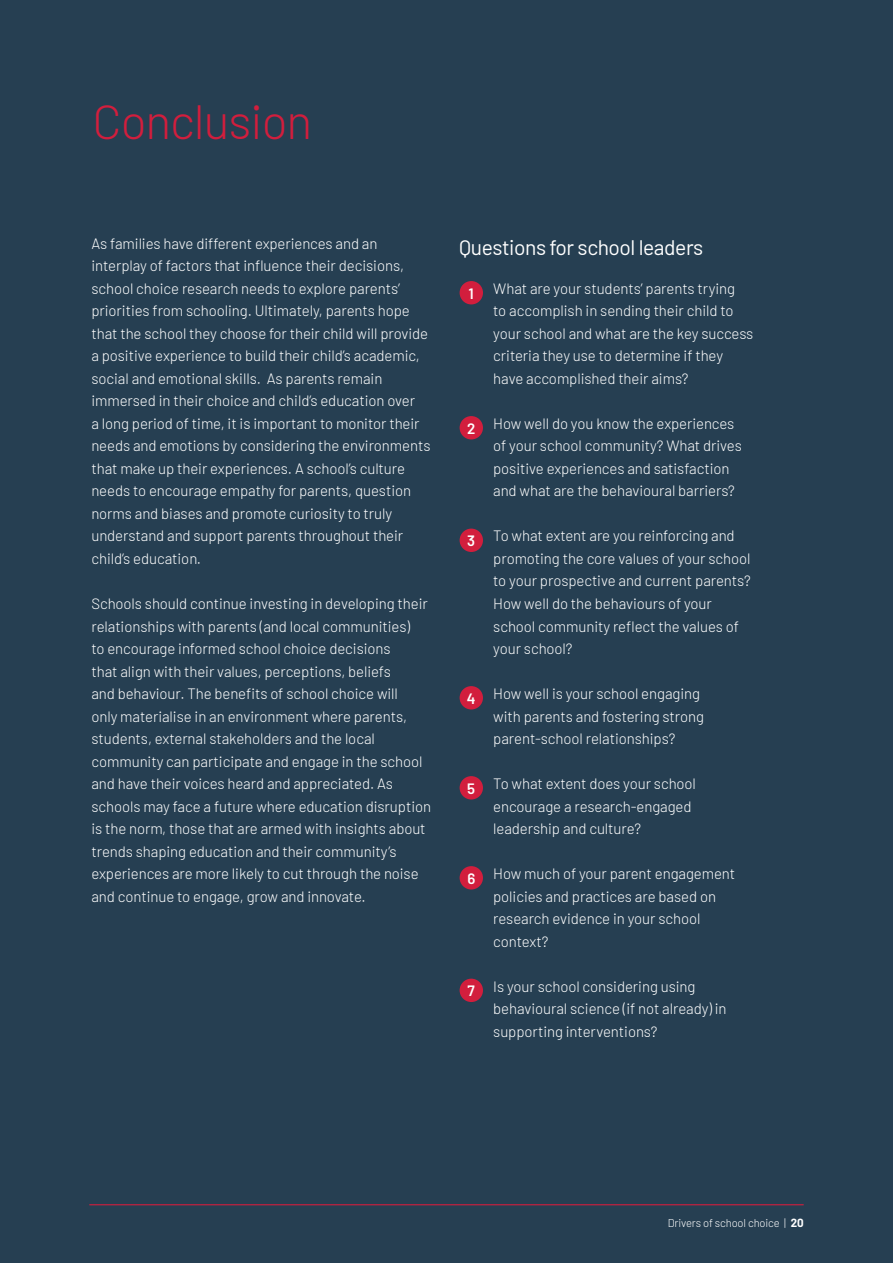
<style>
.page{position:relative;width:893px;height:1263px;background:#263f52}
.page>*{position:absolute;margin:0;border:0;box-sizing:border-box;transform-origin:0 0}
.Headline_B{font:300 48px "Barlow";letter-spacing:-.02em;color:#d21e3d}
.Headline_C{font:21px "Barlow";letter-spacing:-.02em;color:#fff}
.Body_copy{font:300 15px/22.5px "Barlow";letter-spacing:-.005em;color:#fff}
.Body_copy-2{font:600 15px "Barlow";color:#fff}
.t1{font:300 11.25px "Barlow";letter-spacing:-.01em;color:#fff}
.s1{font-weight:700;font-size:11.55px}
</style>
<div class="page">
<hr style="left:89px;top:1204px;width:715px;height:1px;background:#d21e3d">
<div style="left:460px;top:281px;width:23px;height:23px;background:#d21e3d;border-radius:50%"></div>
<div style="left:460px;top:416px;width:23px;height:23px;background:#d21e3d;border-radius:50%"></div>
<div style="left:460px;top:529px;width:23px;height:23px;background:#d21e3d;border-radius:50%"></div>
<div style="left:460px;top:686px;width:23px;height:23px;background:#d21e3d;border-radius:50%"></div>
<div style="left:460px;top:776px;width:23px;height:23px;background:#d21e3d;border-radius:50%"></div>
<div style="left:460px;top:866px;width:23px;height:23px;background:#d21e3d;border-radius:50%"></div>
<div style="left:460px;top:979px;width:23px;height:23px;background:#d21e3d;border-radius:50%"></div>
<p class="Headline_B" style="left:92px;top:88px;width:221px">Conclusion</p>
<p class="Body_copy" style="left:91px;top:231px;width:341px">As families have different experiences and an interplay of factors that influence their decisions, school choice research needs to explore parents’ priorities from schooling. Ultimately, parents hope that the school they choose for their child will provide a positive experience to build their child’s academic, social and emotional skills. As parents remain immersed in their choice and child’s education over<br>a long period of time, it is important to monitor their needs and emotions by considering the environments that make up their experiences. A school’s culture needs to encourage empathy for parents, question norms and biases and promote curiosity to truly understand and support parents throughout their child’s education.</p>
<p class="Body_copy" style="left:91px;top:591px;width:341px">Schools should continue investing in developing their relationships with parents (and local communities)<br>to encourage informed school choice decisions<br>that align with their values, perceptions, beliefs<br>and behaviour. The benefits of school choice will<br>only materialise in an environment where parents, students, external stakeholders and the local community can participate and engage in the school and have their voices heard and appreciated. As schools may face a future where education disruption is the norm, those that are armed with insights about trends shaping education and their community’s experiences are more likely to cut through the noise and continue to engage, grow and innovate.</p>
<p class="Headline_C" style="left:459px;top:232px;width:246px">Questions for school leaders</p>
<p class="Body_copy-2" style="left:469px;top:282px;width:7px">1</p>
<p class="Body_copy" style="left:493px;top:276px;width:262px">What are your students’ parents trying<br>to accomplish in sending their child to your school and what are the key success criteria they use to determine if they have accomplished their aims?</p>
<p class="Body_copy-2" style="left:467px;top:417px;width:10px">2</p>
<p class="Body_copy" style="left:493px;top:411px;width:250px">How well do you know the experiences of your school community? What drives positive experiences and satisfaction and what are the behavioural barriers?</p>
<p class="Body_copy-2" style="left:467px;top:530px;width:9px">3</p>
<p class="Body_copy" style="left:493px;top:524px;width:259px">To what extent are you reinforcing and promoting the core values of your school to your prospective and current parents?<br>How well do the behaviours of your school community reflect the values of your school?</p>
<p class="Body_copy-2" style="left:467px;top:687px;width:10px">4</p>
<p class="Body_copy" style="left:493px;top:681px;width:212px">How well is your school engaging with parents and fostering strong parent-school relationships?</p>
<p class="Body_copy-2" style="left:467px;top:777px;width:9px">5</p>
<p class="Body_copy" style="left:493px;top:771px;width:204px">To what extent does your school encourage a research-engaged leadership and culture?</p>
<p class="Body_copy-2" style="left:467px;top:867px;width:9px">6</p>
<p class="Body_copy" style="left:493px;top:861px;width:244px">How much of your parent engagement policies and practices are based on research evidence in your school context?</p>
<p class="Body_copy-2" style="left:468px;top:980px;width:9px">7</p>
<p class="Body_copy" style="left:493px;top:974px;width:235px">Is your school considering using behavioural science (if not already) in supporting interventions?</p>
<p class="t1" style="left:668px;top:1214px;width:137px">Drivers of school choice | <span class="s1">20</span></p>
</div>
